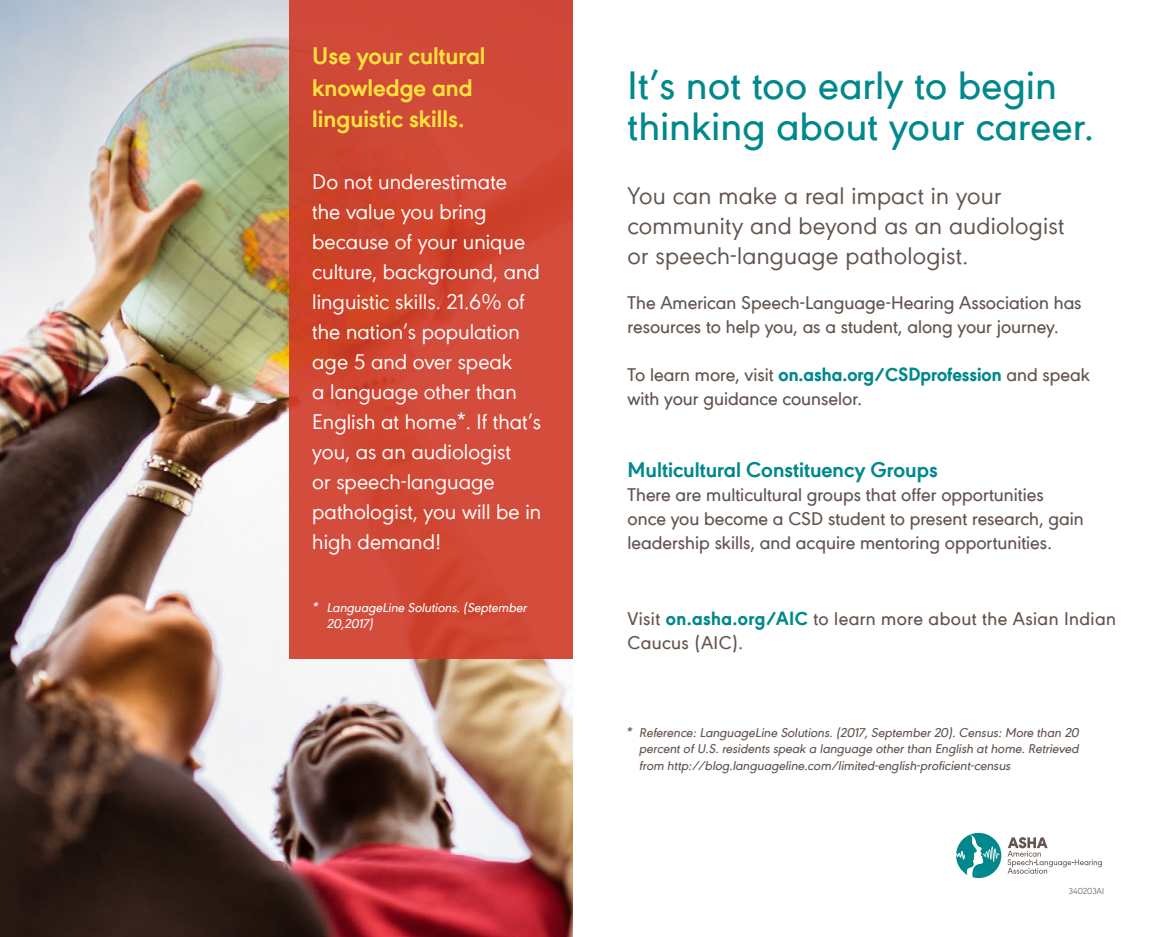
<style>
.page{position:relative;width:1150px;height:937px;background:#fff}
.page>*{position:absolute;margin:0;border:0;box-sizing:border-box;transform-origin:0 0}
.t1{font:500 42px/40.5px "URW Geometric";letter-spacing:.01em;color:#00888c}
.t2{font:25.5px/30px "URW Geometric";letter-spacing:.01em;color:#63554f}
.t3{font:700 25.5px/31.5px "URW Geometric";color:#ffe23c}
.t4{font:22.5px/30px "URW Geometric";color:#fff}
.t5{font:700 22.5px "URW Geometric";color:#00888c}
.t6{font:500 19.5px/24px "URW Geometric";color:#63554f}
.t7{font:500 19.5px/24px "URW Geometric";letter-spacing:.02em;color:#63554f}
.t8{font:italic 500 13.5px/16.5px "URW Geometric";color:#63554f;text-align:justify}
.t9{font:italic 500 13.5px/16.5px "URW Geometric";color:#fff}
.t10{font:300 9px "URW Geometric";color:#64554f}
.s1{font-weight:800;color:#00888c}
</style>
<div class="page">
<img style="left:0;top:0;width:573px;height:937px">
<svg style="left:956px;top:833px;width:45px;height:45px"></svg>
<svg style="left:1007px;top:837px;width:94px;height:37px"></svg>
<svg style="left:289px;top:0;width:283px;height:659px;background:#d14835"></svg>
<h2 class="t3" style="left:312px;top:38px;width:175px">Use your cultural knowledge and linguistic skills.</h2>
<p class="t4" style="left:312px;top:165px;width:230px">Do not underestimate<br>the value you bring because of your unique culture, background, and linguistic skills. 21.6% of the nation’s population age 5 and over speak<br>a language other than<br>English at home*. If that’s you, as an audiologist<br>or speech-language pathologist, you will be in high demand!</p>
<p class="t9" style="left:327px;top:598px;width:201px;text-indent:-15px">* LanguageLine Solutions. (September<br>20,2017)</p>
<h1 class="t1" style="left:627px;top:62px;width:467px">It’s not too early to begin thinking about your career.</h1>
<h2 class="t2" style="left:627px;top:178px;width:438px">You can make a real impact in your community and beyond as an audiologist or speech-language pathologist.</h2>
<p class="t6" style="left:627px;top:289px;width:455px">The American Speech-Language-Hearing Association has resources to help you, as a student, along your journey.</p>
<p class="t6" style="left:627px;top:361px;width:464px">To learn more, visit <span class="s1">on.asha.org/CSDprofession</span> and speak with your guidance counselor.</p>
<p class="t5" style="left:627px;top:452px;width:311px">Multicultural Constituency Groups</p>
<p class="t6" style="left:627px;top:481px;width:458px">There are multicultural groups that offer opportunities once you become a CSD student to present research, gain leadership skills, and acquire mentoring opportunities.</p>
<p class="t7" style="left:627px;top:605px;width:490px">Visit <span class="s1">on.asha.org/AIC</span> to learn more about the Asian Indian<br>Caucus (AIC).</p>
<p class="t8" style="left:639px;top:723px;width:441px;text-indent:-14px">* Reference: LanguageLine Solutions. (2017, September 20). Census: More than 20 percent of U.S. residents speak a language other than English at home. Retrieved from http://blog.languageline.com/limited-english-proficient-census</p>
<p class="t10" style="left:1068px;top:884px;width:37px">340203AI</p>
</div>
